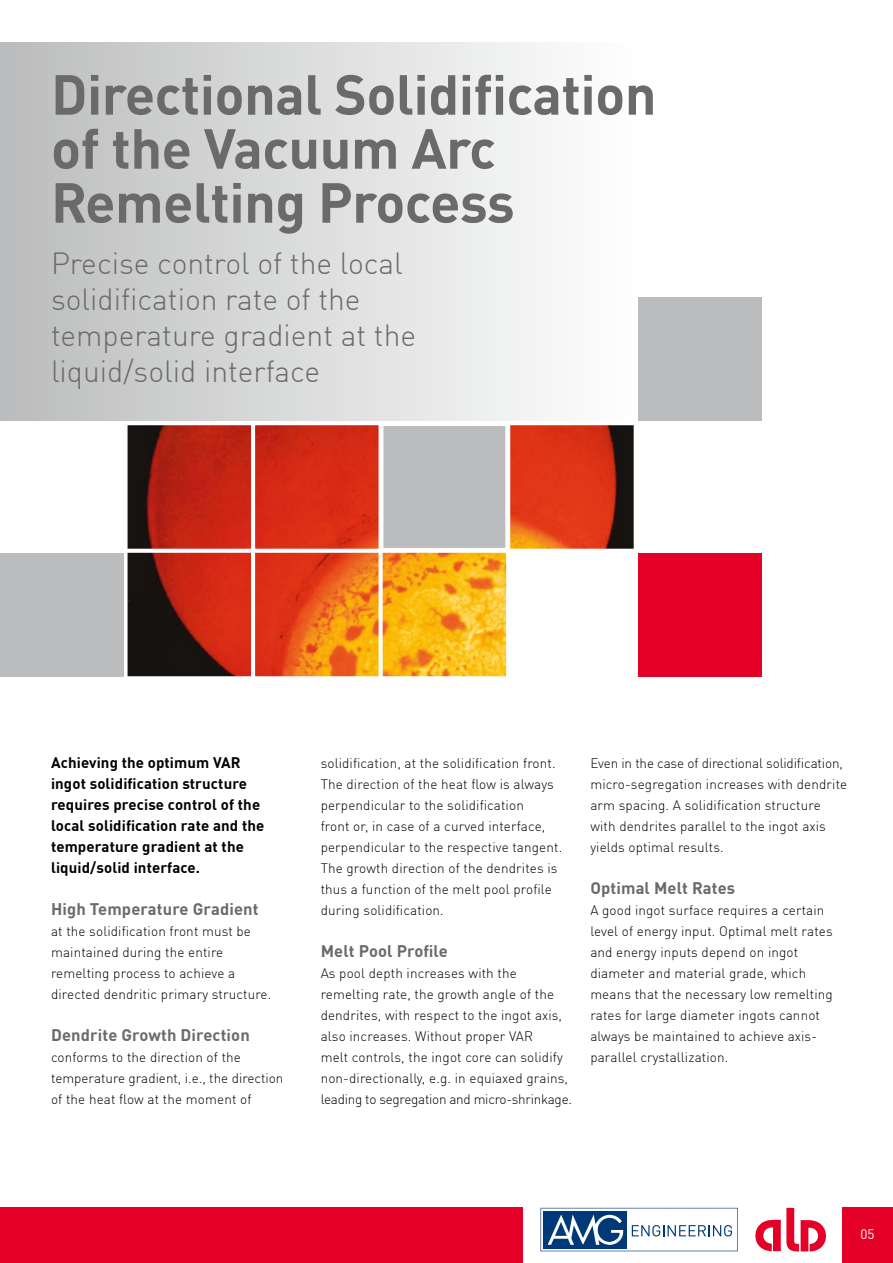
<style>
.page{position:relative;width:893px;height:1263px;background:#fff}
.page>*{position:absolute;margin:0;border:0;box-sizing:border-box;transform-origin:0 0}
.t1{font:700 55.5px/54px "DIN Offc";letter-spacing:-.01em;color:#6a6a69}
.t2{font:300 30px/36px "DIN Offc";color:#6a6a69}
.t3{font:700 16.5px "DIN Offc";letter-spacing:.01em;color:#6a6a69}
.t4{font:700 15px/21px "DIN Offc";letter-spacing:.01em;color:#000}
.t5{font:300 13.5px/21px "DIN Offc";letter-spacing:.01em;color:#000}
.t6{font:13.5px "DIN Offc";color:#fff}
</style>
<div class="page">
<div style="left:0;top:1208px;width:893px;height:55px;background:#e40026"></div>
<div style="left:523px;top:1203px;width:319px;height:60px;background:#fff"></div>
<svg style="left:540px;top:1208px;width:198px;height:43px"></svg>
<svg style="left:755px;top:1208px;width:71px;height:43px"></svg>
<div style="left:0;top:43px;width:638px;height:378px;background:linear-gradient(to right,#bbbcbc,#fff)"></div>
<div style="left:638px;top:553px;width:123px;height:123px;background:#e40026"></div>
<div style="left:638px;top:298px;width:123px;height:123px;background:#bbbcbd"></div>
<img style="left:128px;top:425px;width:506px;height:251px">
<div style="left:0;top:553px;width:123px;height:123px;background:#bbbcbd"></div>
<div style="left:382px;top:424px;width:125px;height:125px;background:#bbbcbd;border:2px solid #fff"></div>
<h1 class="t1" style="left:51px;top:65px;width:607px">Directional Solidification of the Vacuum Arc<br>Remelting Process</h1>
<h2 class="t2" style="left:51px;top:245px;width:367px">Precise control of the local solidification rate of the temperature gradient at the liquid/solid interface</h2>
<p class="t4" style="left:51px;top:751px;width:215px">Achieving the optimum VAR ingot solidification structure requires precise control of the local solidification rate and the temperature gradient at the liquid/solid interface.</p>
<p class="t3" style="left:51px;top:898px;width:209px">High Temperature Gradient</p>
<p class="t5" style="left:51px;top:921px;width:222px">at the solidification front must be maintained during the entire remelting process to achieve a directed dendritic primary structure.</p>
<p class="t3" style="left:51px;top:1024px;width:200px">Dendrite Growth Direction</p>
<p class="t5" style="left:51px;top:1047px;width:234px">conforms to the direction of the temperature gradient, i.e., the direction of the heat flow at the moment of</p>
<p class="t5" style="left:321px;top:753px;width:243px">solidification, at the solidification front.<br>The direction of the heat flow is always perpendicular to the solidification<br>front or, in case of a curved interface, perpendicular to the respective tangent.<br>The growth direction of the dendrites is thus a function of the melt pool profile during solidification.</p>
<p class="t3" style="left:321px;top:940px;width:129px">Melt Pool Profile</p>
<p class="t5" style="left:321px;top:963px;width:253px">As pool depth increases with the remelting rate, the growth angle of the dendrites, with respect to the ingot axis, also increases. Without proper VAR<br>melt controls, the ingot core can solidify non-directionally, e.g. in equiaxed grains, leading to segregation and micro-shrinkage.</p>
<p class="t5" style="left:590px;top:753px;width:258px">Even in the case of directional solidification, micro-segregation increases with dendrite arm spacing. A solidification structure with dendrites parallel to the ingot axis yields optimal results.</p>
<p class="t3" style="left:590px;top:877px;width:146px">Optimal Melt Rates</p>
<p class="t5" style="left:590px;top:900px;width:244px">A good ingot surface requires a certain level of energy input. Optimal melt rates and energy inputs depend on ingot diameter and material grade, which means that the necessary low remelting rates for large diameter ingots cannot always be maintained to achieve axis&shy;parallel crystallization.</p>
<p class="t6" style="left:860px;top:1226px;width:16px">05</p>
</div>
